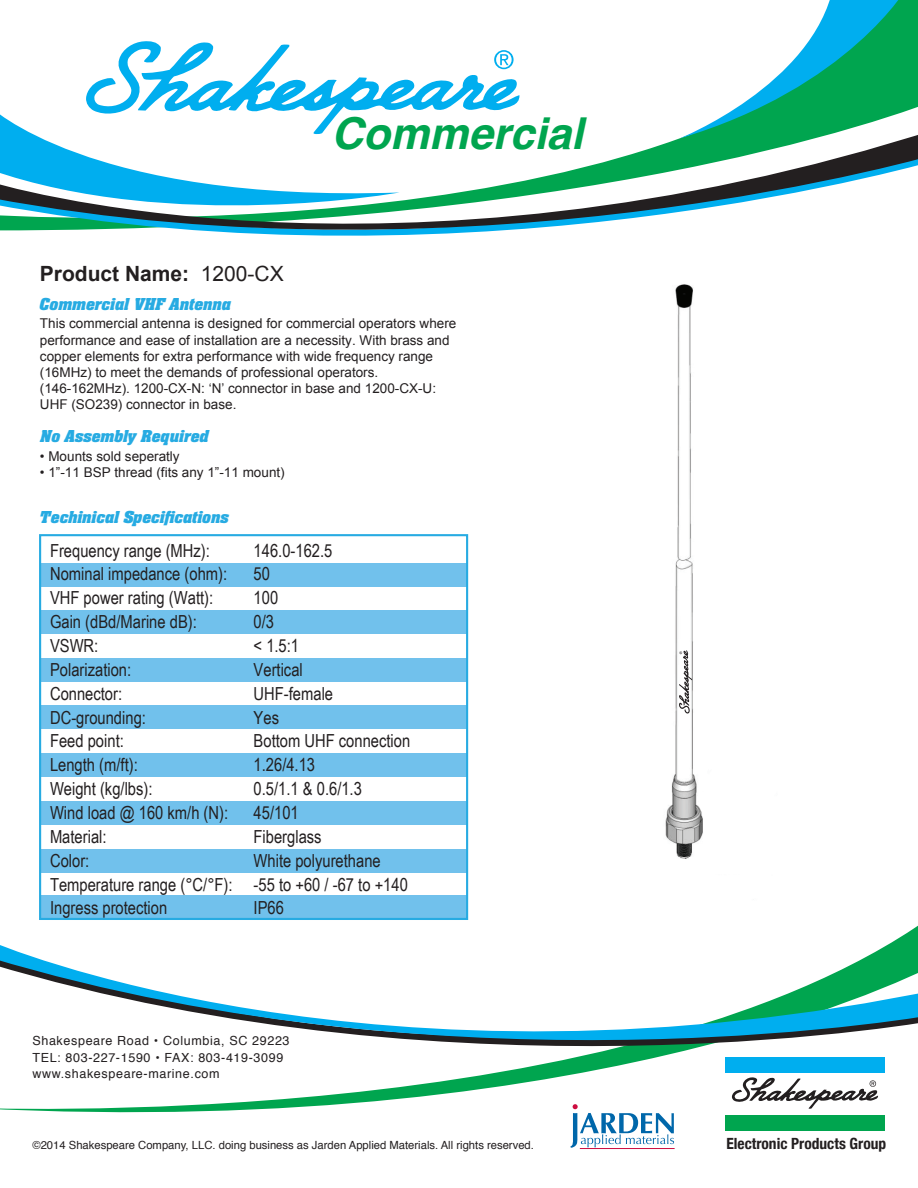
<style>
.page{position:relative;width:918px;height:1188px;background:#fff}
.page>*{position:absolute;margin:0;border:0;box-sizing:border-box;transform-origin:0 0}
.t1{font:italic 700 43.95px "Helvetica";color:#00a54f}
.t2{font:700 21px "Arial";color:#231f20}
.t3{font:18px/23.9px "Arial Narrow";color:#231f20}
.t4{font:italic 700 18px "Neue Aachen Std";color:#27abe2}
.t5{font:700 condensed 15.45px "Helvetica Neue";color:#231f20}
.t6{font:13.5px/16.2px "Arial";color:#231f20}
.t7{font:12.6px/16.5px "Helvetica";letter-spacing:.05em;color:#231f20}
.t8{font:11.25px "Helvetica";color:#231f20}
.s1{font-weight:400}
</style>
<div class="page">
<img style="left:665px;top:312px;width:38px;height:547px">
<svg style="left:0;top:0;width:918px;height:127px"></svg>
<svg style="left:679px;top:0;width:229px;height:127px"></svg>
<svg style="left:0;top:127px;width:918px;height:179px"></svg>
<svg style="left:0;top:1107px;width:298px;height:6px"></svg>
<svg style="left:0;top:941px;width:918px;height:166px"></svg>
<div style="left:725px;top:1057px;width:160px;height:15px;background:#00aeef"></div>
<div style="left:725px;top:1115px;width:160px;height:15px;background:#00a54f"></div>
<svg style="left:732px;top:1077px;width:146px;height:32px"></svg>
<hr style="left:580px;top:1148px;width:95px;height:1px;background:#cd0d40">
<svg style="left:570px;top:1104px;width:104px;height:44px"></svg>
<svg style="left:86px;top:39px;width:434px;height:95px"></svg>
<div style="left:40px;top:563px;width:427px;height:24px;background:#71c1ec"></div>
<div style="left:40px;top:611px;width:427px;height:23px;background:#71c1ec"></div>
<div style="left:40px;top:659px;width:427px;height:23px;background:#71c1ec"></div>
<div style="left:40px;top:705px;width:427px;height:24px;background:#71c1ec"></div>
<div style="left:40px;top:753px;width:427px;height:24px;background:#71c1ec"></div>
<div style="left:40px;top:801px;width:427px;height:23px;background:#71c1ec"></div>
<div style="left:40px;top:849px;width:427px;height:23px;background:#71c1ec"></div>
<div style="left:40px;top:896px;width:427px;height:23px;background:#71c1ec"></div>
<div style="left:39px;top:534px;width:429px;height:386px;border:2px solid #27abe2"></div>
<svg style="left:679px;top:650px;width:13px;height:64px"></svg>
<p class="t2" style="left:40px;top:260px;width:245px">Product Name: <span class="s1">1200-CX</span></p>
<h1 class="t1" style="left:331px;top:98px;width:253px">Commercial</h1>
<p class="t4" style="left:40px;top:294px;width:193px">Commercial VHF Antenna</p>
<p class="t6" style="left:40px;top:316px;width:418px">This commercial antenna is designed for commercial operators where performance and ease of installation are a necessity. With brass and copper elements for extra performance with wide frequency range (16MHz) to meet the demands of professional operators. (146-162MHz). 1200-CX-N: ‘N’ connector in base and 1200-CX-U:<br>UHF (SO239) connector in base.</p>
<p class="t4" style="left:41px;top:426px;width:170px">No Assembly Required</p>
<p class="t6" style="left:40px;top:449px;width:141px">• Mounts sold seperatly</p>
<p class="t6" style="left:40px;top:465px;width:246px">• 1”-11 BSP thread (fits any 1”-11 mount)</p>
<p class="t4" style="left:40px;top:507px;width:191px">Techinical Specifications</p>
<p class="t3" style="left:50px;top:538px;width:184px">Frequency range (MHz):<br>Nominal impedance (ohm):<br>VHF power rating (Watt):<br>Gain (dBd/Marine dB):<br>VSWR:<br>Polarization:<br>Connector:<br>DC-grounding:<br>Feed point:<br>Length (m/ft):<br>Weight (kg/lbs):<br>Wind load @ 160 km/h (N):<br>Material:<br>Color:<br>Temperature range (°C/°F):<br>Ingress protection</p>
<p class="t3" style="left:254px;top:538px;width:158px">146.0-162.5<br>50<br>100<br>0/3<br>&lt; 1.5:1<br>Vertical<br>UHF-female<br>Yes<br>Bottom UHF connection<br>1.26/4.13<br>0.5/1.1 &amp; 0.6/1.3<br>45/101<br>Fiberglass<br>White polyurethane<br>-55 to +60 / -67 to +140<br>IP66</p>
<p class="t7" style="left:32px;top:1033px;width:259px">Shakespeare Road • Columbia, SC 29223<br>TEL: 803-227-1590 • FAX: 803-419-3099 www.shakespeare-marine.com</p>
<p class="t8" style="left:32px;top:1136px;width:503px">©2014 Shakespeare Company, LLC. doing business as Jarden Applied Materials. All rights reserved.</p>
<p class="t5" style="left:726px;top:1131px;width:161px">Electronic Products Group</p>
</div>
